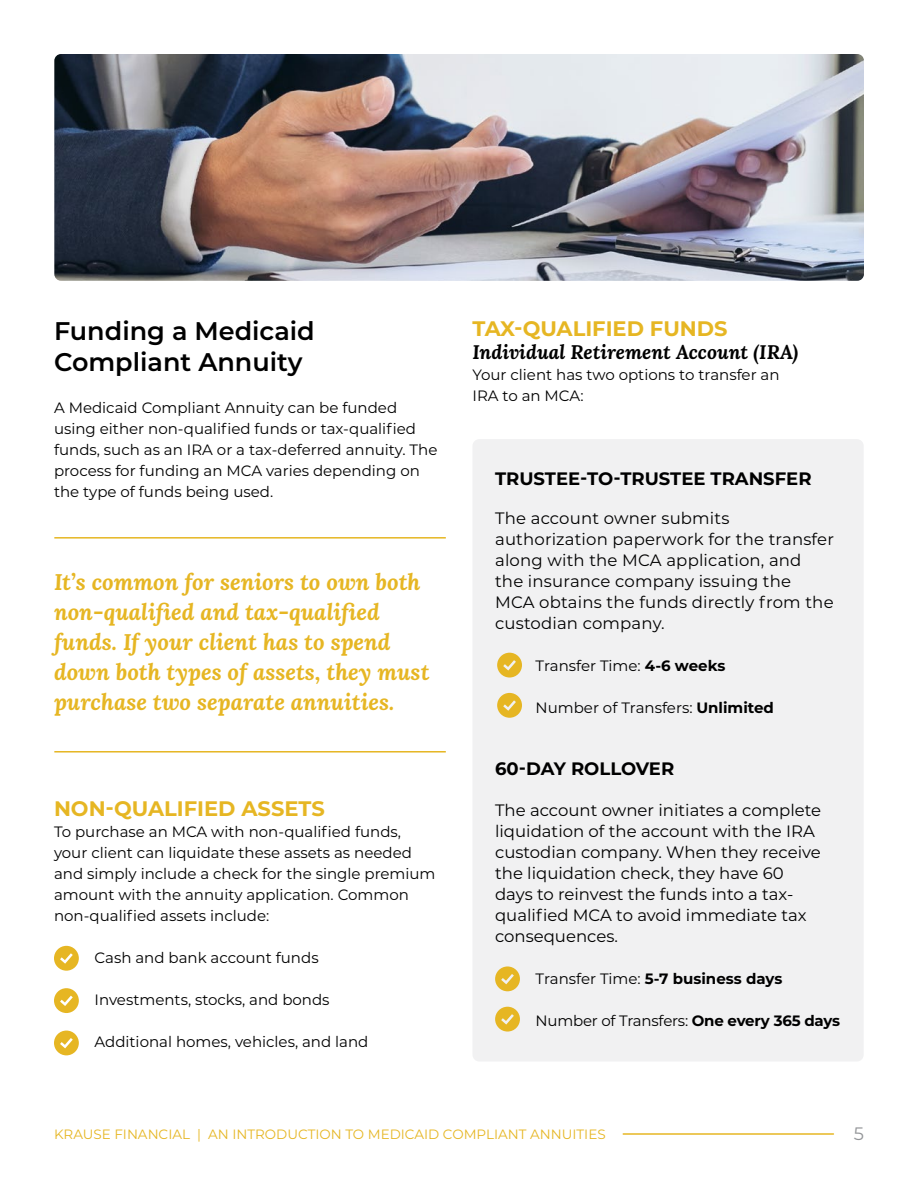
<style>
.page{position:relative;width:918px;height:1188px;background:#fff}
.page>*{position:absolute;margin:0;border:0;box-sizing:border-box;transform-origin:0 0}
.t1{font:600 25.5px/30.6px "Montserrat";color:#000}
.t2{font:italic 700 22.5px/30px "Lora";color:#e6b623}
.t3{font:700 21px "Montserrat";color:#e6b623}
.t4{font:italic 700 19.5px "Lora";color:#000}
.t5{font:700 18px "Montserrat";color:#000}
.t6{font:18px "Montserrat";color:#939598}
.t7{font:16.5px/21px "Montserrat";color:#000}
.t8{font:15px/21px "Montserrat";color:#000}
.t9{font:700 15px "Montserrat";color:#000}
.t10{font:13.5px "Montserrat";color:#e6b623}
.s1{font-weight:700}
.s2{font-weight:400}
</style>
<div class="page">
<hr style="left:623px;top:1133px;width:210px;height:2px;background:#e6b623">
<hr style="left:54px;top:537px;width:392px;height:2px;background:#e6b623">
<hr style="left:54px;top:751px;width:392px;height:2px;background:#e6b623">
<svg style="left:54px;top:946px;width:25px;height:25px"></svg>
<svg style="left:54px;top:988px;width:25px;height:25px"></svg>
<svg style="left:54px;top:1031px;width:25px;height:24px"></svg>
<div style="left:472px;top:439px;width:392px;height:623px;background:#f1f1f2;border-radius:7px"></div>
<svg style="left:497px;top:653px;width:25px;height:25px"></svg>
<svg style="left:497px;top:693px;width:25px;height:25px"></svg>
<svg style="left:495px;top:966px;width:25px;height:25px"></svg>
<svg style="left:495px;top:1007px;width:25px;height:25px"></svg>
<img style="left:54px;top:54px;width:810px;height:227px">
<h1 class="t1" style="left:54px;top:315px;width:262px">Funding a Medicaid<br>Compliant Annuity</h1>
<p class="t8" style="left:54px;top:396px;width:385px">A Medicaid Compliant Annuity can be funded using either non-qualified funds or tax-qualified funds, such as an IRA or a tax-deferred annuity. The process for funding an MCA varies depending on the type of funds being used.</p>
<h2 class="t2" style="left:54px;top:566px;width:377px">It’s common for seniors to own both non-qualified and tax-qualified funds. If your client has to spend down both types of assets, they must purchase two separate annuities.</h2>
<h3 class="t3" style="left:54px;top:794px;width:272px">NON-QUALIFIED ASSETS</h3>
<p class="t8" style="left:54px;top:821px;width:383px">To purchase an MCA with non-qualified funds, your client can liquidate these assets as needed and simply include a check for the single premium amount with the annuity application. Common non-qualified assets include:</p>
<p class="t8" style="left:94px;top:947px;width:226px">Cash and bank account funds</p>
<p class="t8" style="left:94px;top:989px;width:237px">Investments, stocks, and bonds</p>
<p class="t8" style="left:94px;top:1031px;width:275px">Additional homes, vehicles, and land</p>
<h3 class="t3" style="left:472px;top:313px;width:257px">TAX-QUALIFIED FUNDS</h3>
<h3 class="t4" style="left:472px;top:338px;width:327px">Individual Retirement Account (IRA)</h3>
<p class="t8" style="left:472px;top:364px;width:309px">Your client has two options to transfer an<br>IRA to an MCA:</p>
<p class="t5" style="left:495px;top:465px;width:318px">TRUSTEE-TO-TRUSTEE TRANSFER</p>
<p class="t7" style="left:495px;top:507px;width:340px">The account owner submits authorization paperwork for the transfer along with the MCA application, and<br>the insurance company issuing the<br>MCA obtains the funds directly from the custodian company.</p>
<p class="t8" style="left:536px;top:655px;width:191px">Transfer Time: <span class="s1">4-6 weeks</span></p>
<p class="t8" style="left:536px;top:697px;width:240px">Number of Transfers: <span class="s1">Unlimited</span></p>
<p class="t5" style="left:495px;top:756px;width:181px">60-DAY ROLLOVER</p>
<p class="t7" style="left:495px;top:799px;width:328px">The account owner initiates a complete liquidation of the account with the IRA custodian company. When they receive the liquidation check, they have 60 days to reinvest the funds into a tax&shy;qualified MCA to avoid immediate tax consequences.</p>
<p class="t9" style="left:536px;top:967px;width:248px"><span class="s2">Transfer Time:</span> 5-7 business days</p>
<p class="t8" style="left:536px;top:1009px;width:306px">Number of Transfers: <span class="s1">One every 365 days</span></p>
<p class="t10" style="left:54px;top:1125px;width:553px">KRAUSE FINANCIAL | AN INTRODUCTION TO MEDICAID COMPLIANT ANNUITIES</p>
<p class="t6" style="left:854px;top:1121px;width:12px">5</p>
</div>
